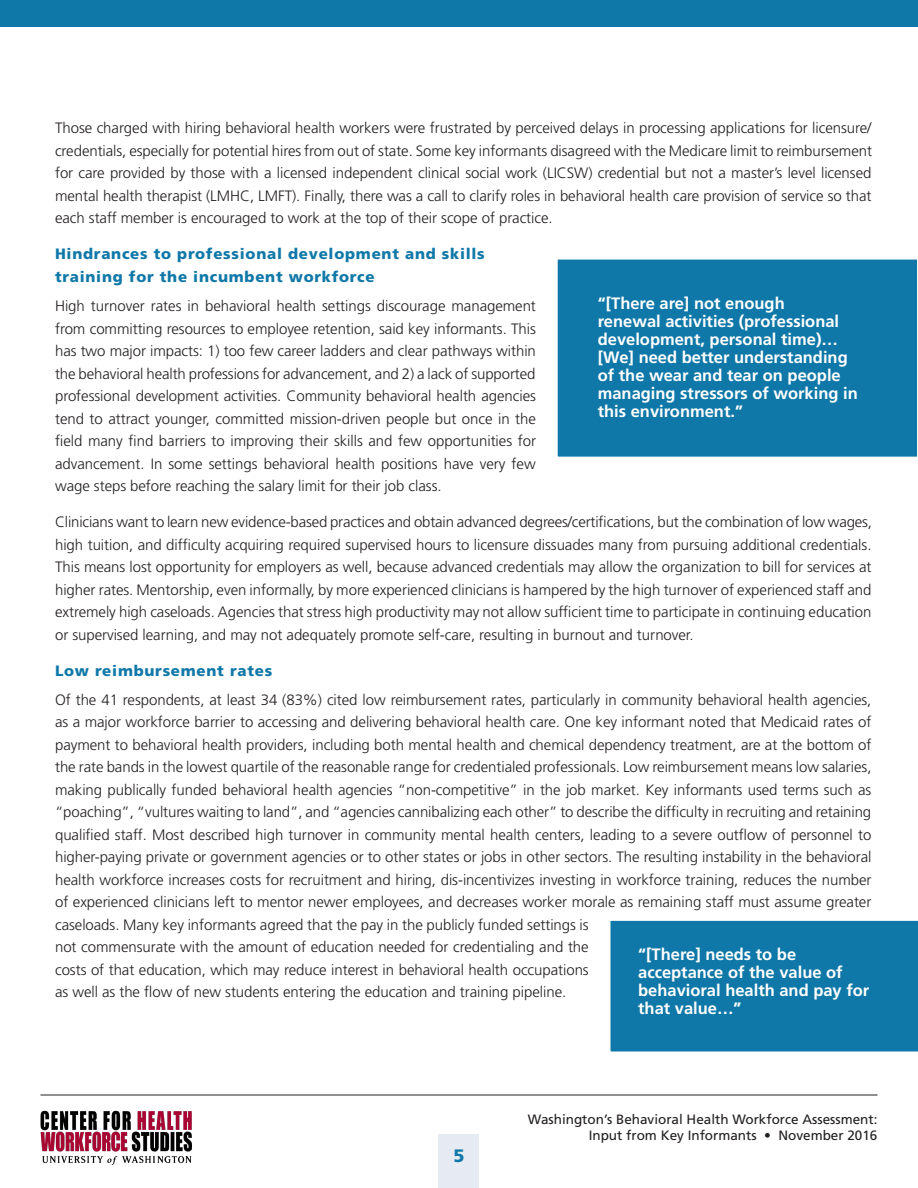
<style>
.page{position:relative;width:918px;height:1188px;background:#fff}
.page>*{position:absolute;margin:0;border:0;box-sizing:border-box;transform-origin:0 0}
.t1{font:900 18px "Frutiger";color:#0f78a8}
.Table_Categories{font:700 16.5px/18px "Frutiger";color:#fff}
.Body_Copy{font:300 15px/22.5px "Frutiger";letter-spacing:-.005em;color:#231f20;text-align:justify}
.Subhead_2{font:900 15px/22.5px "Frutiger";letter-spacing:.05em;color:#0f78a8}
.t2{font:13.5px/15.8px "Frutiger";color:#231f20;text-align:right}
</style>
<div class="page">
<div style="left:439px;top:1134px;width:40px;height:54px;background:#e6ebf3"></div>
<div style="left:0;top:0;width:918px;height:27px;background:#0f78a8"></div>
<img style="left:40px;top:1110px;width:152px;height:55px">
<hr style="left:40px;top:1095px;width:838px;height:1px;background:#231f20">
<div style="left:557px;top:259px;width:361px;height:198px;background:#0f78a8"></div>
<div style="left:556px;top:258px;width:362px;height:200px;border:2px solid #fff"></div>
<div style="left:610px;top:920px;width:308px;height:132px;background:#0f78a8"></div>
<p class="Body_Copy" style="left:55px;top:117px;width:818px">Those charged with hiring behavioral health workers were frustrated by perceived delays in processing applications for licensure/ credentials, especially for potential hires from out of state. Some key informants disagreed with the Medicare limit to reimbursement for care provided by those with a licensed independent clinical social work (LICSW) credential but not a master’s level licensed mental health therapist (LMHC, LMFT). Finally, there was a call to clarify roles in behavioral health care provision of service so that each staff member is encouraged to work at the top of their scope of practice.</p>
<p class="Subhead_2" style="left:55px;top:243px;width:431px">Hindrances to professional development and skills training for the incumbent workforce</p>
<p class="Body_Copy" style="left:55px;top:295px;width:482px">High turnover rates in behavioral health settings discourage management from committing resources to employee retention, said key informants. This has two major impacts: 1) too few career ladders and clear pathways within the behavioral health professions for advancement, and 2) a lack of supported professional development activities. Community behavioral health agencies tend to attract younger, committed mission-driven people but once in the field many find barriers to improving their skills and few opportunities for advancement. In some settings behavioral health positions have very few wage steps before reaching the salary limit for their job class.</p>
<p class="Body_Copy" style="left:55px;top:511px;width:819px">Clinicians want to learn new evidence-based practices and obtain advanced degrees/certifications, but the combination of low wages, high tuition, and difficulty acquiring required supervised hours to licensure dissuades many from pursuing additional credentials.<br>This means lost opportunity for employers as well, because advanced credentials may allow the organization to bill for services at higher rates. Mentorship, even informally, by more experienced clinicians is hampered by the high turnover of experienced staff and extremely high caseloads. Agencies that stress high productivity may not allow sufficient time to participate in continuing education or supervised learning, and may not adequately promote self-care, resulting in burnout and turnover.</p>
<p class="Subhead_2" style="left:55px;top:659px;width:219px">Low reimbursement rates</p>
<p class="Body_Copy" style="left:55px;top:689px;width:818px;text-align:left">Of the 41 respondents, at least 34 (83%) cited low reimbursement rates, particularly in community behavioral health agencies, as a major workforce barrier to accessing and delivering behavioral health care. One key informant noted that Medicaid rates of payment to behavioral health providers, including both mental health and chemical dependency treatment, are at the bottom of the rate bands in the lowest quartile of the reasonable range for credentialed professionals. Low reimbursement means low salaries, making publically funded behavioral health agencies “non-competitive” in the job market. Key informants used terms such as “poaching”, “vultures waiting to land”, and “agencies cannibalizing each other” to describe the difficulty in recruiting and retaining qualified staff. Most described high turnover in community mental health centers, leading to a severe outflow of personnel to higher-paying private or government agencies or to other states or jobs in other sectors. The resulting instability in the behavioral health workforce increases costs for recruitment and hiring, dis-incentivizes investing in workforce training, reduces the number of experienced clinicians left to mentor newer employees, and decreases worker morale as remaining staff must assume greater caseloads. Many key informants agreed that the pay in the publicly funded settings is<br>not commensurate with the amount of education needed for credentialing and the<br>costs of that education, which may reduce interest in behavioral health occupations<br>as well as the flow of new students entering the education and training pipeline.</p>
<p class="Table_Categories" style="left:598px;top:294px;width:262px">“[There are] not enough<br>renewal activities (professional development, personal time)… [We] need better understanding of the wear and tear on people managing stressors of working in this environment.”</p>
<p class="Table_Categories" style="left:638px;top:945px;width:233px">“[There] needs to be acceptance of the value of behavioral health and pay for that value…”</p>
<p class="t1" style="left:453px;top:1145px;width:13px">5</p>
<p class="t2" style="left:528px;top:1112px;width:351px">Washington’s Behavioral Health Workforce Assessment:<br>Input from Key Informants • November 2016</p>
</div>
